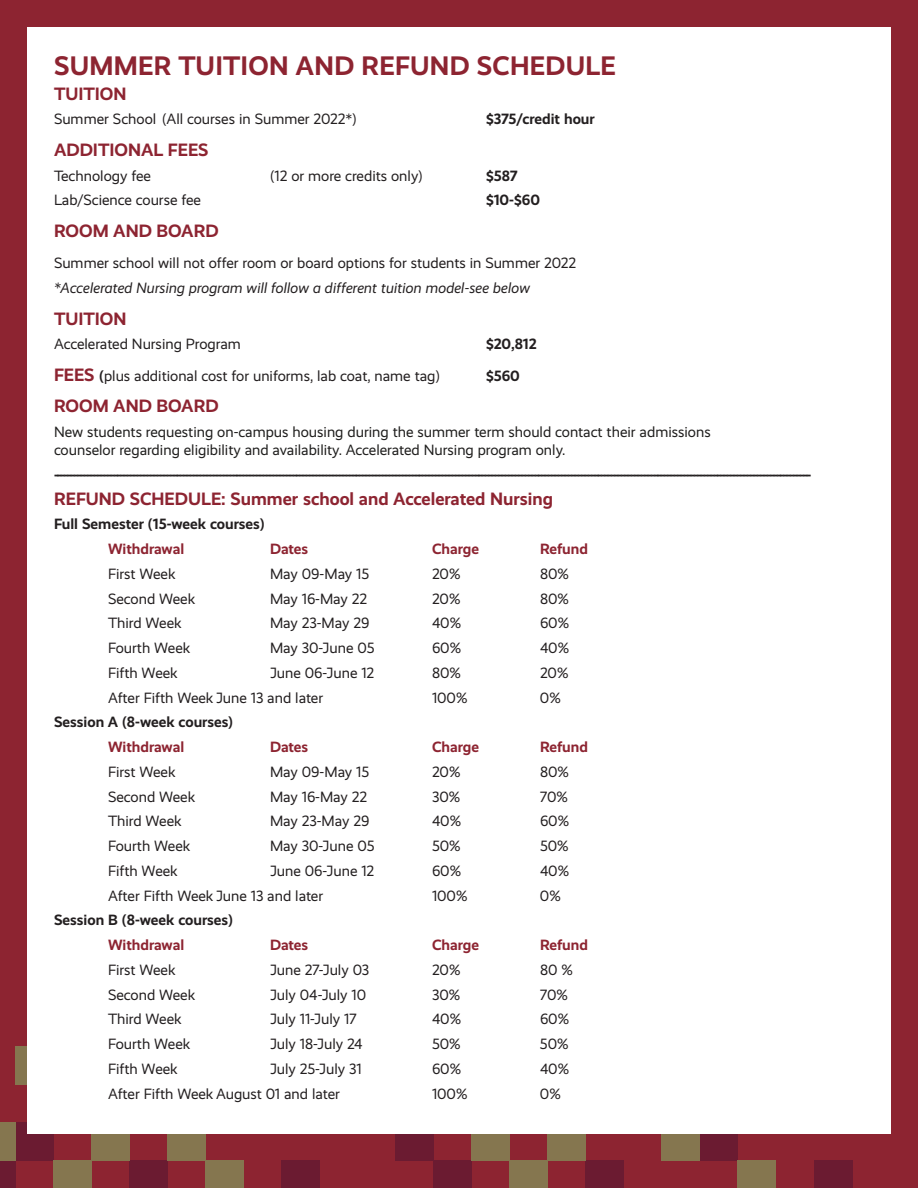
<style>
.page{position:relative;width:918px;height:1188px;background:#8d2431}
.page>*{position:absolute;margin:0;border:0;box-sizing:border-box;transform-origin:0 0}
.t1{font:700 27px "Realist";letter-spacing:.01em;color:#8d2431}
.t2{font:700 18px "Realist";color:#8d2431}
.t3{font:15px "Realist";color:#231f20}
.t4{font:700 15px "Realist";color:#231f20}
.t5{font:15px/18px "Realist";color:#201f1e}
.t6{font:700 15px "Realist";color:#8d2431}
.t7{font:italic 15px "Realist";color:#231f20}
.s1{font-weight:700;font-size:18px;color:#8d2431}
.s2{font-weight:700}
</style>
<div class="page">
<div style="left:0;top:1161px;width:15px;height:27px;background:#6b1b31"></div>
<div style="left:129px;top:1161px;width:38px;height:27px;background:#6b1b31"></div>
<div style="left:281px;top:1161px;width:38px;height:27px;background:#6b1b31"></div>
<div style="left:15px;top:1123px;width:38px;height:38px;background:#6b1b31"></div>
<div style="left:434px;top:1161px;width:38px;height:27px;background:#6b1b31"></div>
<div style="left:586px;top:1161px;width:38px;height:27px;background:#6b1b31"></div>
<div style="left:814px;top:1161px;width:38px;height:27px;background:#6b1b31"></div>
<div style="left:396px;top:1122px;width:38px;height:39px;background:#6b1b31"></div>
<div style="left:700px;top:1122px;width:38px;height:39px;background:#6b1b31"></div>
<div style="left:205px;top:1161px;width:38px;height:27px;background:#85764f"></div>
<div style="left:91px;top:1123px;width:38px;height:38px;background:#85764f"></div>
<div style="left:0;top:1123px;width:15px;height:38px;background:#85764f"></div>
<div style="left:510px;top:1161px;width:38px;height:27px;background:#85764f"></div>
<div style="left:548px;top:1122px;width:38px;height:39px;background:#85764f"></div>
<div style="left:53px;top:1161px;width:38px;height:27px;background:#85764f"></div>
<div style="left:167px;top:1123px;width:38px;height:38px;background:#85764f"></div>
<div style="left:15px;top:1046px;width:38px;height:39px;background:#85764f"></div>
<div style="left:738px;top:1161px;width:38px;height:27px;background:#85764f"></div>
<div style="left:472px;top:1122px;width:38px;height:39px;background:#85764f"></div>
<div style="left:662px;top:1122px;width:38px;height:39px;background:#85764f"></div>
<div style="left:27px;top:27px;width:864px;height:1107px;background:#fff"></div>
<p class="t1" style="left:54px;top:50px;width:563px">SUMMER TUITION AND REFUND SCHEDULE</p>
<p class="t2" style="left:54px;top:83px;width:74px">TUITION</p>
<p class="t3" style="left:54px;top:111px;width:304px">Summer School (All courses in Summer 2022*)</p>
<p class="t4" style="left:486px;top:110px;width:110px">$375/credit hour</p>
<p class="t2" style="left:54px;top:139px;width:156px">ADDITIONAL FEES</p>
<p class="t3" style="left:54px;top:167px;width:99px">Technology fee</p>
<p class="t3" style="left:270px;top:167px;width:154px">(12 or more credits only)</p>
<p class="t4" style="left:486px;top:167px;width:33px">$587</p>
<p class="t3" style="left:54px;top:192px;width:149px">Lab/Science course fee</p>
<p class="t4" style="left:486px;top:191px;width:56px">$10-$60</p>
<p class="t2" style="left:54px;top:220px;width:166px">ROOM AND BOARD</p>
<p class="t3" style="left:54px;top:255px;width:524px">Summer school will not offer room or board options for students in Summer 2022</p>
<p class="t7" style="left:54px;top:279px;width:477px">*Accelerated Nursing program will follow a different tuition model-see below</p>
<p class="t2" style="left:54px;top:308px;width:74px">TUITION</p>
<p class="t3" style="left:54px;top:336px;width:188px">Accelerated Nursing Program</p>
<p class="t4" style="left:486px;top:335px;width:52px">$20,812</p>
<p class="t3" style="left:54px;top:367px;width:387px"><span class="s1">FEES</span> <span class="s2">(</span>plus additional cost for uniforms, lab coat, name tag)</p>
<p class="t4" style="left:486px;top:367px;width:35px">$560</p>
<p class="t2" style="left:54px;top:396px;width:166px">ROOM AND BOARD</p>
<p class="t5" style="left:54px;top:423px;width:658px">New students requesting on-campus housing during the summer term should contact their admissions counselor regarding eligibility and availability. Accelerated Nursing program only.</p>
<p class="t4" style="left:54px;top:466px;width:759px">------------------------------------------------------------------------------------------------------------------------------------------------------------------------------------------------------------------------------------</p>
<p class="t2" style="left:54px;top:488px;width:501px">REFUND SCHEDULE: Summer school and Accelerated Nursing</p>
<p class="t4" style="left:54px;top:515px;width:212px">Full Semester (15-week courses)</p>
<p class="t6" style="left:108px;top:540px;width:78px">Withdrawal</p>
<p class="t6" style="left:270px;top:540px;width:40px">Dates</p>
<p class="t6" style="left:432px;top:540px;width:49px">Charge</p>
<p class="t6" style="left:540px;top:540px;width:49px">Refund</p>
<p class="t3" style="left:108px;top:565px;width:69px">First Week</p>
<p class="t3" style="left:270px;top:565px;width:101px">May 09-May 15</p>
<p class="t3" style="left:432px;top:565px;width:30px">20%</p>
<p class="t3" style="left:540px;top:565px;width:30px">80%</p>
<p class="t3" style="left:108px;top:590px;width:89px">Second Week</p>
<p class="t3" style="left:270px;top:590px;width:99px">May 16-May 22</p>
<p class="t3" style="left:432px;top:590px;width:30px">20%</p>
<p class="t3" style="left:540px;top:590px;width:30px">80%</p>
<p class="t3" style="left:108px;top:615px;width:75px">Third Week</p>
<p class="t3" style="left:270px;top:615px;width:101px">May 23-May 29</p>
<p class="t3" style="left:432px;top:615px;width:31px">40%</p>
<p class="t3" style="left:540px;top:615px;width:31px">60%</p>
<p class="t3" style="left:108px;top:639px;width:84px">Fourth Week</p>
<p class="t3" style="left:270px;top:639px;width:106px">May 30-June 05</p>
<p class="t3" style="left:432px;top:639px;width:31px">60%</p>
<p class="t3" style="left:540px;top:639px;width:31px">40%</p>
<p class="t3" style="left:108px;top:664px;width:71px">Fifth Week</p>
<p class="t3" style="left:270px;top:664px;width:106px">June 06-June 12</p>
<p class="t3" style="left:432px;top:664px;width:30px">80%</p>
<p class="t3" style="left:540px;top:664px;width:30px">20%</p>
<p class="t3" style="left:108px;top:689px;width:217px">After Fifth Week June 13 and later</p>
<p class="t3" style="left:432px;top:689px;width:37px">100%</p>
<p class="t3" style="left:540px;top:689px;width:22px">0%</p>
<p class="t4" style="left:54px;top:713px;width:181px">Session A (8-week courses)</p>
<p class="t6" style="left:108px;top:738px;width:78px">Withdrawal</p>
<p class="t6" style="left:270px;top:738px;width:40px">Dates</p>
<p class="t6" style="left:432px;top:738px;width:49px">Charge</p>
<p class="t6" style="left:540px;top:738px;width:49px">Refund</p>
<p class="t3" style="left:108px;top:763px;width:69px">First Week</p>
<p class="t3" style="left:270px;top:763px;width:101px">May 09-May 15</p>
<p class="t3" style="left:432px;top:763px;width:30px">20%</p>
<p class="t3" style="left:540px;top:763px;width:30px">80%</p>
<p class="t3" style="left:108px;top:788px;width:89px">Second Week</p>
<p class="t3" style="left:270px;top:788px;width:99px">May 16-May 22</p>
<p class="t3" style="left:432px;top:788px;width:30px">30%</p>
<p class="t3" style="left:540px;top:788px;width:30px">70%</p>
<p class="t3" style="left:108px;top:813px;width:75px">Third Week</p>
<p class="t3" style="left:270px;top:813px;width:101px">May 23-May 29</p>
<p class="t3" style="left:432px;top:813px;width:31px">40%</p>
<p class="t3" style="left:540px;top:813px;width:31px">60%</p>
<p class="t3" style="left:108px;top:837px;width:84px">Fourth Week</p>
<p class="t3" style="left:270px;top:837px;width:106px">May 30-June 05</p>
<p class="t3" style="left:432px;top:837px;width:30px">50%</p>
<p class="t3" style="left:540px;top:837px;width:30px">50%</p>
<p class="t3" style="left:108px;top:862px;width:71px">Fifth Week</p>
<p class="t3" style="left:270px;top:862px;width:106px">June 06-June 12</p>
<p class="t3" style="left:432px;top:862px;width:31px">60%</p>
<p class="t3" style="left:540px;top:862px;width:31px">40%</p>
<p class="t3" style="left:108px;top:887px;width:217px">After Fifth Week June 13 and later</p>
<p class="t3" style="left:432px;top:887px;width:37px">100%</p>
<p class="t3" style="left:540px;top:887px;width:22px">0%</p>
<p class="t4" style="left:54px;top:911px;width:180px">Session B (8-week courses)</p>
<p class="t6" style="left:108px;top:936px;width:78px">Withdrawal</p>
<p class="t6" style="left:270px;top:936px;width:40px">Dates</p>
<p class="t6" style="left:432px;top:936px;width:49px">Charge</p>
<p class="t6" style="left:540px;top:936px;width:49px">Refund</p>
<p class="t3" style="left:108px;top:961px;width:69px">First Week</p>
<p class="t3" style="left:270px;top:961px;width:101px">June 27-July 03</p>
<p class="t3" style="left:432px;top:961px;width:30px">20%</p>
<p class="t3" style="left:540px;top:961px;width:34px">80 %</p>
<p class="t3" style="left:108px;top:986px;width:89px">Second Week</p>
<p class="t3" style="left:270px;top:986px;width:98px">July 04-July 10</p>
<p class="t3" style="left:432px;top:986px;width:30px">30%</p>
<p class="t3" style="left:540px;top:986px;width:30px">70%</p>
<p class="t3" style="left:108px;top:1011px;width:75px">Third Week</p>
<p class="t3" style="left:270px;top:1011px;width:88px">July 11-July 17</p>
<p class="t3" style="left:432px;top:1011px;width:31px">40%</p>
<p class="t3" style="left:540px;top:1011px;width:31px">60%</p>
<p class="t3" style="left:108px;top:1035px;width:84px">Fourth Week</p>
<p class="t3" style="left:270px;top:1035px;width:94px">July 18-July 24</p>
<p class="t3" style="left:432px;top:1035px;width:30px">50%</p>
<p class="t3" style="left:540px;top:1035px;width:30px">50%</p>
<p class="t3" style="left:108px;top:1060px;width:71px">Fifth Week</p>
<p class="t3" style="left:270px;top:1060px;width:93px">July 25-July 31</p>
<p class="t3" style="left:432px;top:1060px;width:31px">60%</p>
<p class="t3" style="left:540px;top:1060px;width:31px">40%</p>
<p class="t3" style="left:108px;top:1085px;width:233px">After Fifth Week August 01 and later</p>
<p class="t3" style="left:432px;top:1085px;width:37px">100%</p>
<p class="t3" style="left:540px;top:1085px;width:22px">0%</p>
</div>
